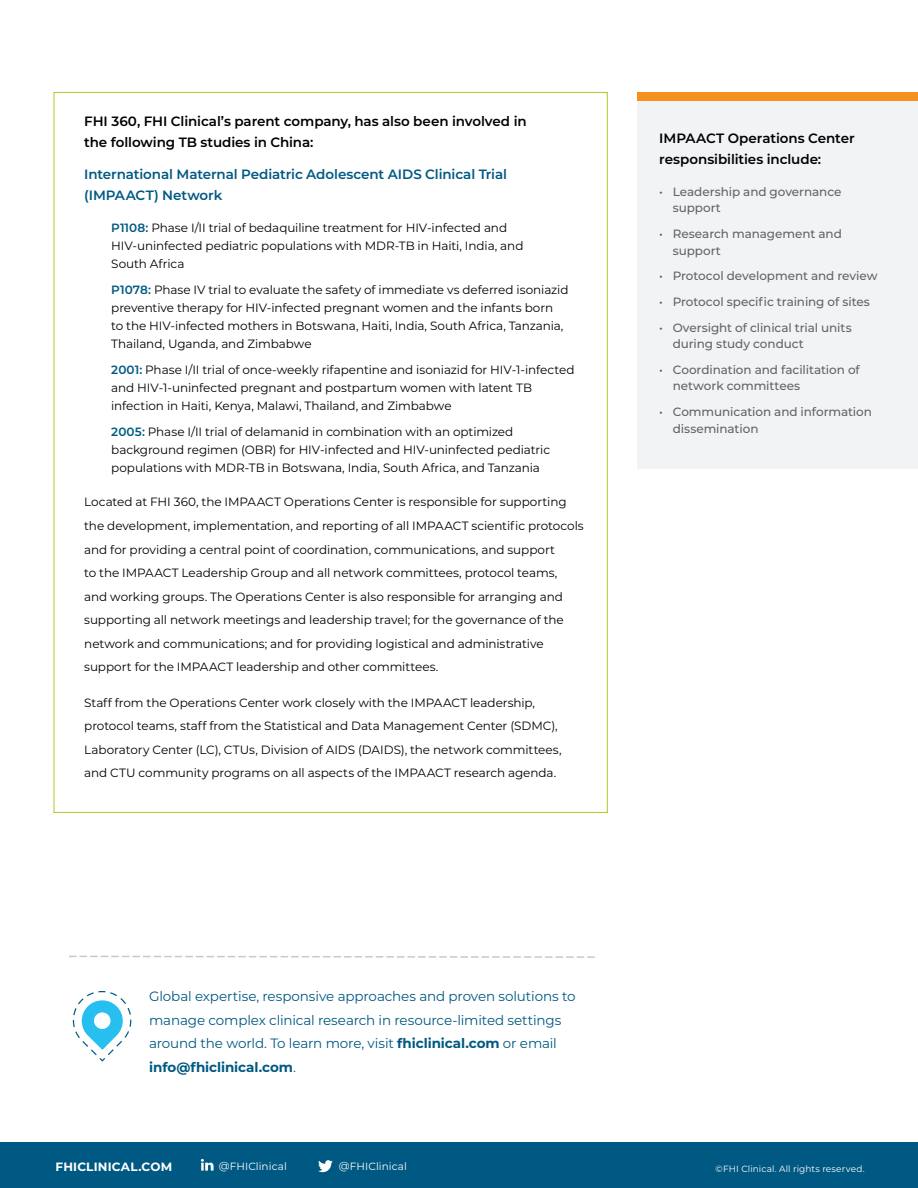
<style>
.page{position:relative;width:918px;height:1188px;background:#fff}
.page>*{position:absolute;margin:0;border:0;box-sizing:border-box;transform-origin:0 0}
.CTA{font:13.5px/23.5px "Montserrat";letter-spacing:-.01em;color:#005982}
.Sidebar_titles{font:600 13.5px/21px "Montserrat";letter-spacing:-.005em;color:#000001}
.Sidebar_titles-2{font:600 13.5px/21px "Montserrat";letter-spacing:-.01em;color:#005982}
.Body_Paragraph{font:12px/23.5px "Montserrat";letter-spacing:-.005em;color:#000001}
.Body_list_IMPAACT{font:12px/18px "Montserrat";letter-spacing:-.005em;color:#000001}
.t1{font:500 12px/16.5px "Montserrat";letter-spacing:-.005em;color:#636366}
.Website{font:700 12px "Montserrat";letter-spacing:.015em;color:#fff}
.Social_Media{font:10.5px "Montserrat";letter-spacing:.005em;color:#fff}
.Copyright{font:9px "Montserrat";letter-spacing:.01em;color:#fff}
.s1{font-weight:600;color:#005982}
.s2{font-weight:700}
</style>
<div class="page">
<div style="left:637px;top:101px;width:281px;height:368px;background:#f2f3f4"></div>
<div style="left:637px;top:92px;width:281px;height:9px;background:#f6911e"></div>
<div style="left:0;top:1142px;width:918px;height:46px;background:#005982"></div>
<svg style="left:318px;top:1160px;width:15px;height:12px"></svg>
<svg style="left:201px;top:1159px;width:13px;height:12px"></svg>
<svg style="left:69px;top:955px;width:526px;height:3px"></svg>
<svg style="left:73px;top:991px;width:58px;height:71px"></svg>
<p class="Sidebar_titles" style="left:84px;top:110px;width:444px">FHI 360, FHI Clinical’s parent company, has also been involved in the following TB studies in China:</p>
<p class="Sidebar_titles-2" style="left:84px;top:163px;width:424px">International Maternal Pediatric Adolescent AIDS Clinical Trial (IMPAACT) Network</p>
<p class="Body_list_IMPAACT" style="left:111px;top:218px;width:414px"><span class="s1">P1108:</span> Phase I/II trial of bedaquiline treatment for HIV-infected and<br>HIV-uninfected pediatric populations with MDR-TB in Haiti, India, and<br>South Africa</p>
<p class="Body_list_IMPAACT" style="left:111px;top:280px;width:459px"><span class="s1">P1078:</span> Phase IV trial to evaluate the safety of immediate vs deferred isoniazid preventive therapy for HIV-infected pregnant women and the infants born<br>to the HIV-infected mothers in Botswana, Haiti, India, South Africa, Tanzania, Thailand, Uganda, and Zimbabwe</p>
<p class="Body_list_IMPAACT" style="left:111px;top:360px;width:465px"><span class="s1">2001:</span> Phase I/II trial of once-weekly rifapentine and isoniazid for HIV-1-infected and HIV-1-uninfected pregnant and postpartum women with latent TB infection in Haiti, Kenya, Malawi, Thailand, and Zimbabwe</p>
<p class="Body_list_IMPAACT" style="left:111px;top:422px;width:440px"><span class="s1">2005:</span> Phase I/II trial of delamanid in combination with an optimized background regimen (OBR) for HIV-infected and HIV-uninfected pediatric populations with MDR-TB in Botswana, India, South Africa, and Tanzania</p>
<p class="Body_Paragraph" style="left:84px;top:490px;width:501px">Located at FHI 360, the IMPAACT Operations Center is responsible for supporting the development, implementation, and reporting of all IMPAACT scientific protocols and for providing a central point of coordination, communications, and support<br>to the IMPAACT Leadership Group and all network committees, protocol teams,<br>and working groups. The Operations Center is also responsible for arranging and supporting all network meetings and leadership travel; for the governance of the network and communications; and for providing logistical and administrative support for the IMPAACT leadership and other committees.</p>
<p class="Body_Paragraph" style="left:84px;top:690px;width:479px">Staff from the Operations Center work closely with the IMPAACT leadership, protocol teams, staff from the Statistical and Data Management Center (SDMC), Laboratory Center (LC), CTUs, Division of AIDS (DAIDS), the network committees, and CTU community programs on all aspects of the IMPAACT research agenda.</p>
<p class="Sidebar_titles" style="left:659px;top:127px;width:197px">IMPAACT Operations Center responsibilities include:</p>
<p class="t1" style="left:673px;top:183px;width:170px;text-indent:-14px">• Leadership and governance support</p>
<p class="t1" style="left:673px;top:225px;width:171px;text-indent:-14px">• Research management and support</p>
<p class="t1" style="left:659px;top:267px;width:220px">• Protocol development and review</p>
<p class="t1" style="left:659px;top:293px;width:212px">• Protocol specific training of sites</p>
<p class="t1" style="left:673px;top:319px;width:181px;text-indent:-14px">• Oversight of clinical trial units during study conduct</p>
<p class="t1" style="left:673px;top:361px;width:189px;text-indent:-14px">• Coordination and facilitation of network committees</p>
<p class="t1" style="left:673px;top:403px;width:201px;text-indent:-14px">• Communication and information dissemination</p>
<p class="CTA" style="left:149px;top:984px;width:428px">Global expertise, responsive approaches and proven solutions to manage complex clinical research in resource-limited settings around the world. To learn more, visit <span class="s2">fhiclinical.com</span> or email <span class="s2">info@fhiclinical.com</span>.</p>
<p class="Website" style="left:56px;top:1158px;width:118px">FHICLINICAL.COM</p>
<p class="Social_Media" style="left:219px;top:1159px;width:70px">@FHIClinical</p>
<p class="Social_Media" style="left:339px;top:1159px;width:70px">@FHIClinical</p>
<p class="Copyright" style="left:716px;top:1162px;width:151px">©FHI Clinical. All rights reserved.</p>
</div>
